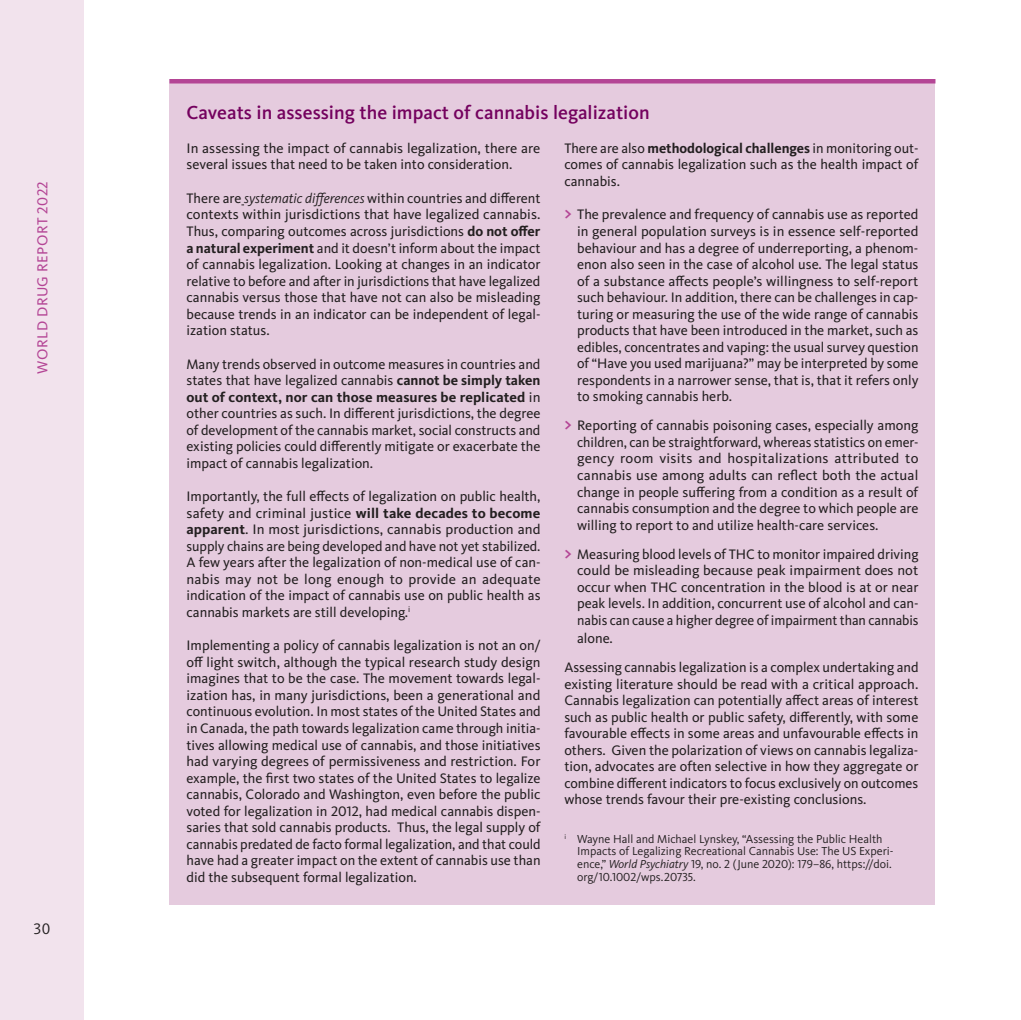
<style>
.page{position:relative;width:1021px;height:1020px;background:#fff}
.page>*{position:absolute;margin:0;border:0;box-sizing:border-box;transform-origin:0 0}
.t1{font:500 19.5px "Kievit Pro";color:#74015e}
.t2{font:15.75px "Kievit Pro";color:#231f20}
.t3{font:15px "Kievit Pro";letter-spacing:.03em;color:#b44595}
.t4{font:14.25px/16.5px "Kievit Pro";color:#231f20;text-align:justify}
.t5{font:12px/12.8px "Kievit Pro";color:#231f20}
.s1{font-style:italic}
.s2{font-weight:700}
.s3{font-weight:500;font-size:19.5px;color:#b44595}
</style>
<div class="page">
<div style="left:0;top:0;width:84px;height:1019px;background:#f2e3ed"></div>
<div style="left:169px;top:79px;width:766px;height:825px;background:#e5cbde"></div>
<hr style="left:169px;top:79px;width:766px;height:4px;background:#b44595">
<p class="t3" style="left:33px;top:373px;width:194px;rotate:-90deg">WORLD DRUG REPORT 2022</p>
<p class="t2" style="left:33px;top:919px;width:19px">30</p>
<h1 class="t1" style="left:186px;top:101px;width:464px">Caveats in assessing the impact of cannabis legalization</h1>
<p class="t4" style="left:186px;top:140px;width:355px">In assessing the impact of cannabis legalization, there are several issues that need to be taken into consideration.</p>
<p class="t4" style="left:186px;top:190px;width:355px">There are <span class="s1">systematic differences</span> within countries and different contexts within jurisdictions that have legalized cannabis.<br>Thus, comparing outcomes across jurisdictions <span class="s2">do not offer a natural experiment</span> and it doesn’t inform about the impact of cannabis legalization. Looking at changes in an indicator relative to before and after in jurisdictions that have legalized cannabis versus those that have not can also be misleading because trends in an indicator can be independent of legal&shy;ization status.</p>
<p class="t4" style="left:186px;top:355px;width:355px">Many trends observed in outcome measures in countries and states that have legalized cannabis <span class="s2">cannot be simply taken out of context, nor can those measures be replicated</span> in other countries as such. In different jurisdictions, the degree of development of the cannabis market, social constructs and existing policies could differently mitigate or exacerbate the impact of cannabis legalization.</p>
<p class="t4" style="left:186px;top:488px;width:355px">Importantly, the full effects of legalization on public health, safety and criminal justice <span class="s2">will take decades to become apparent</span>. In most jurisdictions, cannabis production and supply chains are being developed and have not yet stabilized.<br>A few years after the legalization of non-medical use of can&shy;nabis may not be long enough to provide an adequate indication of the impact of cannabis use on public health as cannabis markets are still developing.<sup>i</sup></p>
<p class="t4" style="left:186px;top:637px;width:355px">Implementing a policy of cannabis legalization is not an on/ off light switch, although the typical research study design imagines that to be the case. The movement towards legal&shy;ization has, in many jurisdictions, been a generational and continuous evolution. In most states of the United States and in Canada, the path towards legalization came through initia&shy;tives allowing medical use of cannabis, and those initiatives had varying degrees of permissiveness and restriction. For example, the first two states of the United States to legalize cannabis, Colorado and Washington, even before the public voted for legalization in 2012, had medical cannabis dispen&shy;saries that sold cannabis products. Thus, the legal supply of cannabis predated de facto formal legalization, and that could have had a greater impact on the extent of cannabis use than did the subsequent formal legalization.</p>
<p class="t4" style="left:564px;top:140px;width:355px">There are also <span class="s2">methodological challenges</span> in monitoring out&shy;comes of cannabis legalization such as the health impact of cannabis.</p>
<p class="t4" style="left:577px;top:206px;width:343px;text-indent:-13px"><span class="s3">&gt;</span> The prevalence and frequency of cannabis use as reported in general population surveys is in essence self-reported behaviour and has a degree of underreporting, a phenom&shy;enon also seen in the case of alcohol use. The legal status of a substance affects people’s willingness to self-report such behaviour. In addition, there can be challenges in cap&shy;turing or measuring the use of the wide range of cannabis products that have been introduced in the market, such as edibles, concentrates and vaping: the usual survey question of “Have you used marijuana?” may be interpreted by some respondents in a narrower sense, that is, that it refers only to smoking cannabis herb.</p>
<p class="t4" style="left:577px;top:417px;width:343px;text-indent:-13px"><span class="s3">&gt;</span> Reporting of cannabis poisoning cases, especially among children, can be straightforward, whereas statistics on emer&shy;gency room visits and hospitalizations attributed to cannabis use among adults can reflect both the actual change in people suffering from a condition as a result of cannabis consumption and the degree to which people are willing to report to and utilize health-care services.</p>
<p class="t4" style="left:577px;top:545px;width:343px;text-indent:-13px"><span class="s3">&gt;</span> Measuring blood levels of THC to monitor impaired driving could be misleading because peak impairment does not occur when THC concentration in the blood is at or near peak levels. In addition, concurrent use of alcohol and can&shy;nabis can cause a higher degree of impairment than cannabis</p>
<p class="t4" style="left:564px;top:623px;width:355px;line-height:29.2px;text-indent:13px">alone.<br>Assessing cannabis legalization is a complex undertaking and</p>
<p class="t4" style="left:564px;top:675px;width:355px">existing literature should be read with a critical approach.<br>Cannabis legalization can potentially affect areas of interest such as public health or public safety, differently, with some favourable effects in some areas and unfavourable effects in others. Given the polarization of views on cannabis legaliza&shy;tion, advocates are often selective in how they aggregate or combine different indicators to focus exclusively on outcomes whose trends favour their pre-existing conclusions.</p>
<p class="t5" style="left:577px;top:831px;width:318px;text-indent:-13px"><sup>i</sup> Wayne Hall and Michael Lynskey, “Assessing the Public Health Impacts of Legalizing Recreational Cannabis Use: The US Experi&shy;ence,” <span class="s1">World Psychiatry</span> 19, no. 2 (June 2020): 179–86, https://doi. org/10.1002/wps.20735.</p>
</div>
